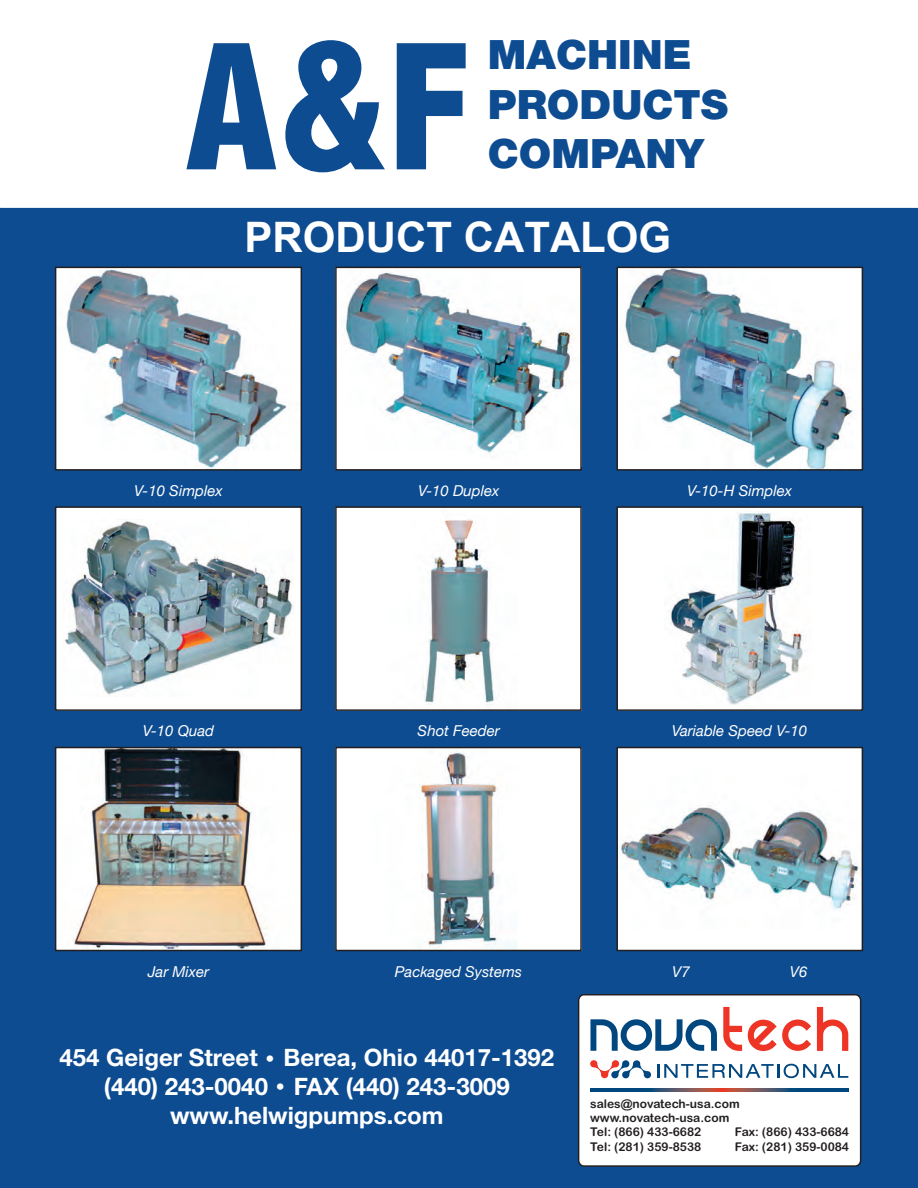
<style>
.page{position:relative;width:918px;height:1188px;background:#fff}
.page>*{position:absolute;margin:0;border:0;box-sizing:border-box;transform-origin:0 0}
.t1{font:900 condensed 168.15px "Helvetica";color:#0d4c91}
.t2{font:700 42px "Arial";color:#fff}
.t3{font:900 40.5px/49.5px "Helvetica Neue";color:#0d4c91}
.t4{font:700 24px/28.8px "Helvetica Neue";color:#fff;text-align:center}
.t5{font:italic 15px "Helvetica Neue";color:#fff}
.t6{font:12px/14.4px "Arial Rounded MT Bold";color:#231f20}
.s1{font-size:18px}
</style>
<div class="page">
<div style="left:0;top:207px;width:918px;height:981px;background:#0d4c91"></div>
<img style="left:338px;top:750px;width:241px;height:198px">
<div style="left:335px;top:747px;width:247px;height:204px;border:2px solid #231f20"></div>
<img style="left:58px;top:750px;width:241px;height:198px">
<div style="left:55px;top:747px;width:247px;height:204px;border:2px solid #231f20"></div>
<img style="left:338px;top:509px;width:241px;height:199px">
<div style="left:335px;top:506px;width:247px;height:205px;border:2px solid #231f20"></div>
<img style="left:338px;top:270px;width:241px;height:197px">
<div style="left:335px;top:267px;width:247px;height:204px;border:2px solid #231f20"></div>
<div style="left:56px;top:507px;width:245px;height:203px;background:#fff"></div>
<img style="left:63px;top:521px;width:230px;height:174px">
<div style="left:55px;top:506px;width:247px;height:205px;border:2px solid #231f20"></div>
<img style="left:58px;top:270px;width:241px;height:198px">
<div style="left:55px;top:267px;width:247px;height:204px;border:2px solid #231f20"></div>
<img style="left:619px;top:270px;width:241px;height:198px">
<div style="left:616px;top:267px;width:247px;height:204px;border:2px solid #231f20"></div>
<div style="left:617px;top:507px;width:245px;height:203px;background:#fff"></div>
<img style="left:668px;top:512px;width:138px;height:193px">
<div style="left:616px;top:506px;width:247px;height:205px;border:2px solid #231f20"></div>
<img style="left:619px;top:750px;width:241px;height:198px">
<div style="left:616px;top:747px;width:247px;height:204px;border:2px solid #231f20"></div>
<div style="left:579px;top:995px;width:282px;height:171px;background:#fff;border-radius:6px"></div>
<div style="left:578px;top:994px;width:283px;height:173px;border:1px solid #231f20;border-radius:6px"></div>
<svg style="left:590px;top:1019px;width:127px;height:32px"></svg>
<svg style="left:657px;top:1064px;width:191px;height:14px"></svg>
<svg style="left:590px;top:1060px;width:61px;height:18px"></svg>
<svg style="left:723px;top:1007px;width:125px;height:44px"></svg>
<svg style="left:590px;top:1088px;width:258px;height:3px"></svg>
<h1 class="t1" style="left:185px;top:3px;width:288px">A&amp;F</h1>
<h3 class="t3" style="left:488px;top:30px;width:242px">MACHINE<br>PRODUCTS</h3>
<h3 class="t3" style="left:488px;top:129px;width:217px">COMPANY</h3>
<h2 class="t2" style="left:244px;top:208px;width:428px">PRODUCT CATALOG</h2>
<p class="t5" style="left:134px;top:480px;width:90px">V-10 Simplex</p>
<p class="t5" style="left:418px;top:480px;width:83px">V-10 Duplex</p>
<p class="t5" style="left:687px;top:480px;width:107px">V-10-H Simplex</p>
<p class="t5" style="left:143px;top:720px;width:73px">V-10 Quad</p>
<p class="t5" style="left:418px;top:720px;width:84px">Shot Feeder</p>
<p class="t5" style="left:672px;top:720px;width:137px">Variable Speed V-10</p>
<p class="t5" style="left:148px;top:961px;width:63px">Jar Mixer</p>
<p class="t5" style="left:395px;top:961px;width:129px">Packaged Systems</p>
<p class="t5" style="left:672px;top:961px;width:19px">V7</p>
<p class="t5" style="left:790px;top:961px;width:19px">V6</p>
<h3 class="t4" style="left:60px;top:1043px;width:496px">454 Geiger Street <span class="s1">•</span> Berea, Ohio 44017-1392 (440) 243-0040 <span class="s1">•</span> FAX (440) 243-3009 www.helwigpumps.com</h3>
<p class="t6" style="left:590px;top:1096px;width:151px">sales@novatech-usa.com www.novatech-usa.com<br>Tel: (866) 433-6682<br>Tel: (281) 359-8538</p>
<p class="t6" style="left:735px;top:1125px;width:116px">Fax: (866) 433-6684<br>Fax: (281) 359-0084</p>
</div>
